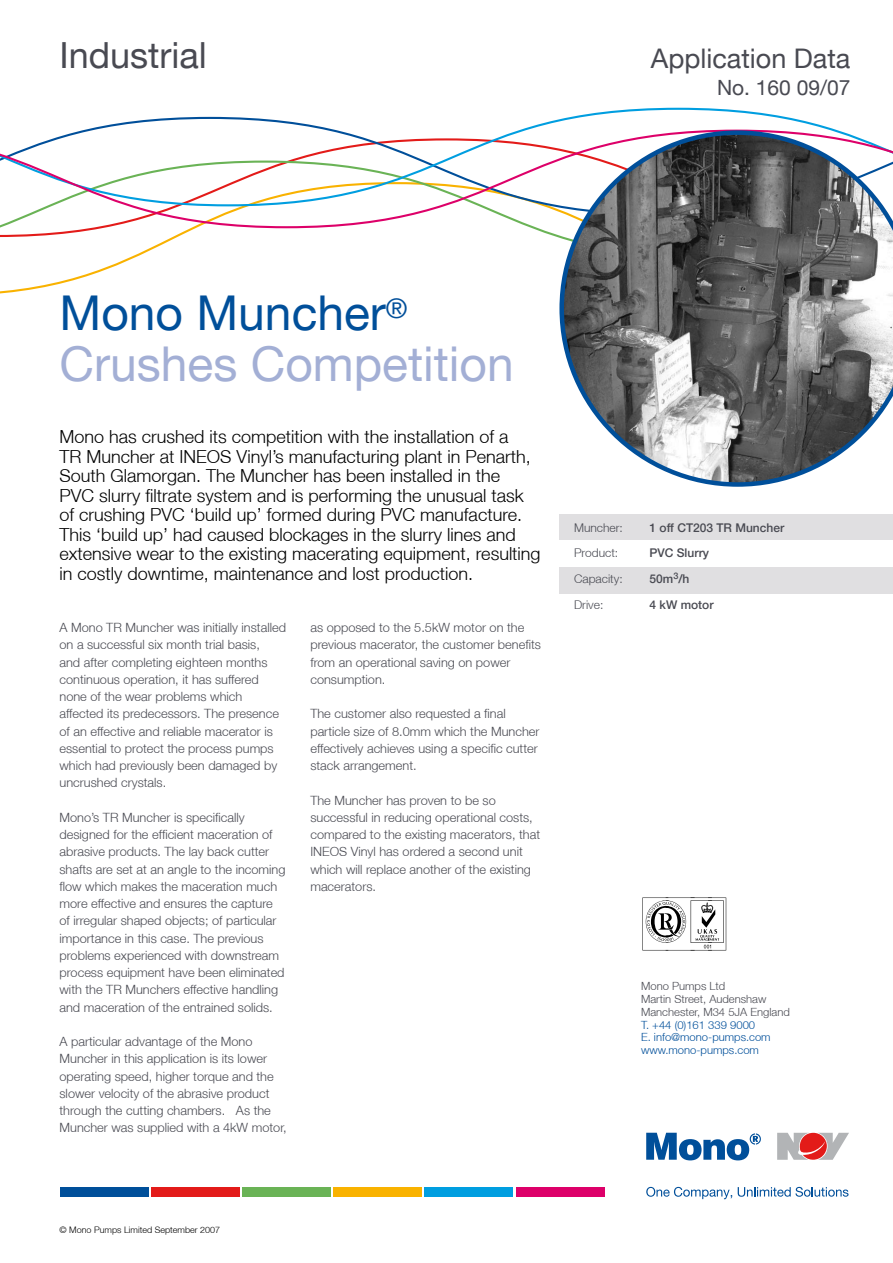
<style>
.page{position:relative;width:893px;height:1263px;background:#fff}
.page>*{position:absolute;margin:0;border:0;box-sizing:border-box;transform-origin:0 0}
.t1{font:57px "Mark 1";color:#000}
.t2{font:48px/51px "Helvetica Neue LT";color:#a3afd5}
.t3{font:36px "Helvetica Neue LT";color:#494a52}
.t4{font:27px "Helvetica Neue LT";color:#494a52}
.t5{font:21px "Helvetica Neue LT";color:#494a52}
.t6{font:300 18px/19.5px "Helvetica Neue LT";color:#000}
.t7{font:300 12.75px/17.2px "Helvetica Neue LT";color:#494a52}
.t8{font:500 12px/25.8px "Helvetica Neue LT";color:#494a52}
.t9{font:300 12px/25.8px "Helvetica Neue LT";color:#494a52}
.t10{font:300 11.25px/12.8px "Helvetica Neue LT";color:#494a52}
.t11{font:300 11.25px/12.8px "Helvetica Neue LT";color:#004f9a}
.t12{font:300 9px "Helvetica Neue LT";color:#000}
.s1{color:#004f9a}
</style>
<div class="page">
<div style="left:560px;top:567px;width:333px;height:27px;background:#e0dfe1"></div>
<div style="left:560px;top:514px;width:333px;height:26px;background:#e0dfe1"></div>
<svg style="left:0;top:229px;width:559px;height:31px"></svg>
<svg style="left:89px;top:108px;width:745px;height:21px"></svg>
<svg style="left:0;top:129px;width:837px;height:100px"></svg>
<svg style="left:559px;top:130px;width:334px;height:357px"></svg>
<div style="left:60px;top:1187px;width:88px;height:10px;background:#004f9a"></div>
<div style="left:151px;top:1187px;width:89px;height:10px;background:#e31b19"></div>
<div style="left:242px;top:1187px;width:89px;height:10px;background:#6ab356"></div>
<div style="left:333px;top:1187px;width:89px;height:10px;background:#f9b200"></div>
<div style="left:424px;top:1187px;width:89px;height:10px;background:#009ee0"></div>
<div style="left:516px;top:1187px;width:89px;height:10px;background:#dd0069"></div>
<svg style="left:777px;top:1133px;width:72px;height:27px"></svg>
<svg style="left:646px;top:1133px;width:115px;height:27px"></svg>
<svg style="left:646px;top:1187px;width:86px;height:12px"></svg>
<svg style="left:738px;top:1187px;width:110px;height:10px"></svg>
<h3 class="t3" style="left:60px;top:34px;width:149px">Industrial</h3>
<h3 class="t4" style="left:651px;top:42px;width:201px">Application Data</h3>
<h3 class="t5" style="left:717px;top:75px;width:135px">No. 160 09/07</h3>
<h2 class="t2" style="left:60px;top:287px;width:456px"><span class="s1">Mono Muncher</span><sup>®<br></sup>Crushes Competition</h2>
<p class="t6" style="left:60px;top:427px;width:483px">Mono has crushed its competition with the installation of a<br>TR Muncher at INEOS Vinyl’s manufacturing plant in Penarth, South Glamorgan. The Muncher has been installed in the<br>PVC slurry filtrate system and is performing the unusual task of crushing PVC ‘build up’ formed during PVC manufacture.<br>This ‘build up’ had caused blockages in the slurry lines and extensive wear to the existing macerating equipment, resulting in costly downtime, maintenance and lost production.</p>
<p class="t7" style="left:60px;top:619px;width:228px">A Mono TR Muncher was initially installed on a successful six month trial basis,<br>and after completing eighteen months continuous operation, it has suffered none of the wear problems which affected its predecessors. The presence of an effective and reliable macerator is essential to protect the process pumps which had previously been damaged by uncrushed crystals.</p>
<p class="t7" style="left:60px;top:808px;width:228px">Mono’s TR Muncher is specifically designed for the efficient maceration of abrasive products. The lay back cutter shafts are set at an angle to the incoming flow which makes the maceration much more effective and ensures the capture of irregular shaped objects; of particular importance in this case. The previous problems experienced with downstream process equipment have been eliminated with the TR Munchers effective handling and maceration of the entrained solids.</p>
<p class="t7" style="left:60px;top:1033px;width:229px">A particular advantage of the Mono Muncher in this application is its lower operating speed, higher torque and the slower velocity of the abrasive product through the cutting chambers. As the Muncher was supplied with a 4kW motor,</p>
<p class="t7" style="left:310px;top:619px;width:232px">as opposed to the 5.5kW motor on the previous macerator, the customer benefits from an operational saving on power consumption.</p>
<p class="t7" style="left:310px;top:705px;width:231px">The customer also requested a final particle size of 8.0mm which the Muncher effectively achieves using a specific cutter stack arrangement.</p>
<p class="t7" style="left:310px;top:791px;width:231px">The Muncher has proven to be so successful in reducing operational costs, compared to the existing macerators, that INEOS Vinyl has ordered a second unit which will replace another of the existing macerators.</p>
<p class="t9" style="left:574px;top:514px;width:50px">Muncher:<br>Product:<br>Capacity:<br>Drive:</p>
<p class="t8" style="left:649px;top:514px;width:136px">1 off CT203 TR Muncher<br>PVC Slurry<br>50m<sup>3</sup>/h<br>4 kW motor</p>
<h1 class="t1" style="left:642px;top:897px;width:86px">ABCDEF</h1>
<p class="t10" style="left:641px;top:980px;width:150px">Mono Pumps Ltd<br>Martin Street, Audenshaw<br>Manchester, M34 5JA England</p>
<p class="t11" style="left:641px;top:1018px;width:131px">T. +44 (0)161 339 9000<br>E. info@mono-pumps.com www.mono-pumps.com</p>
<p class="t12" style="left:60px;top:1224px;width:162px">© Mono Pumps Limited September 2007</p>
</div>
